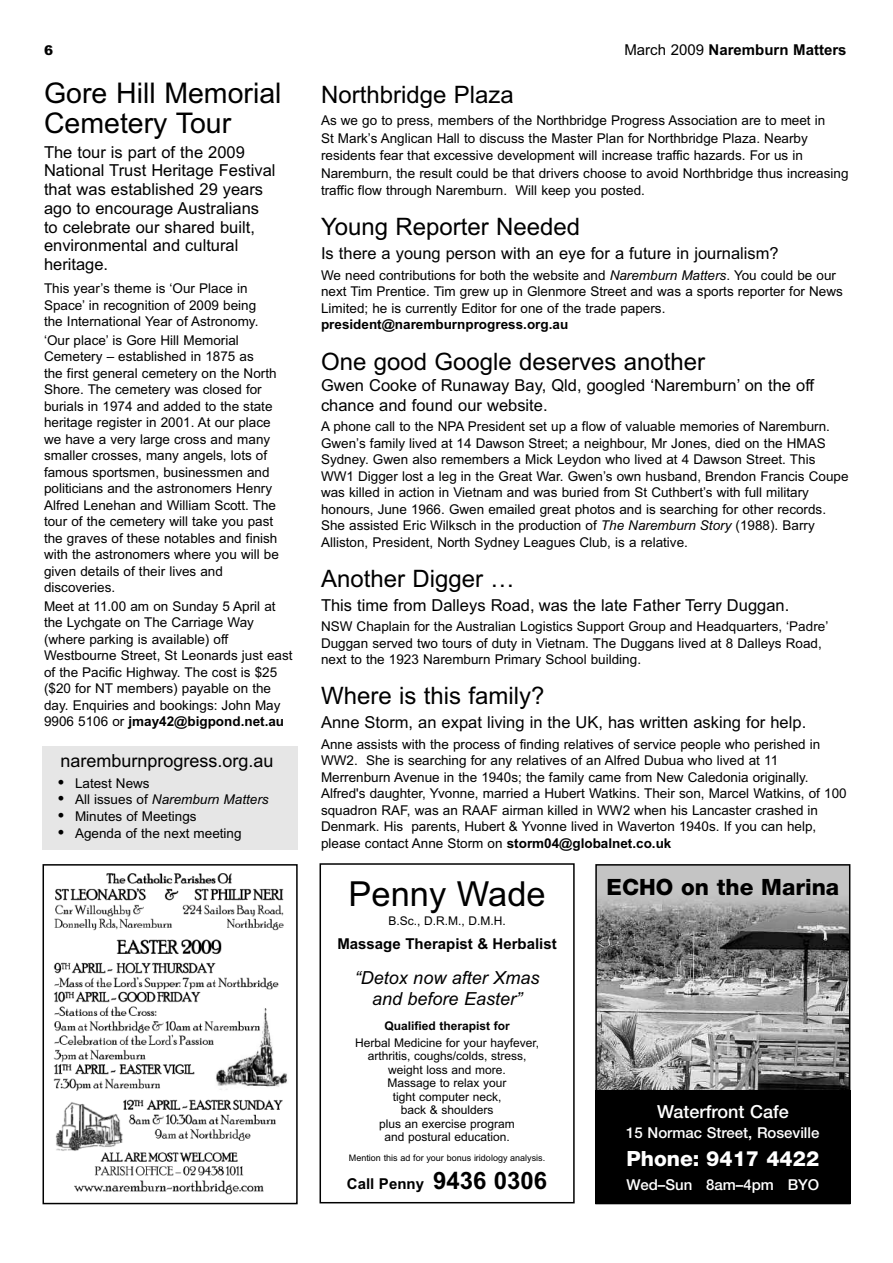
<style>
.page{position:relative;width:893px;height:1263px;background:#fff}
.page>*{position:absolute;margin:0;border:0;box-sizing:border-box;transform-origin:0 0}
.t1{font:34.5px "Arial";color:#000}
.t2{font:28.5px/29.5px "Arial";color:#000}
.t3{font:24px "Arial";color:#000}
.t4{font:800 22.5px "Helvetica Neue";color:#000}
.t5{font:800 21px "Helvetica Neue";color:#fff}
.t6{font:italic 18px/21px "Arial";color:#000;text-align:center}
.t7{font:18px "Arial";color:#000}
.t8{font:500 18px "Helvetica Neue";color:#fff}
.t9{font:16.5px/18.8px "Arial";color:#000}
.t10{font:700 15px "Arial";color:#000}
.t11{font:500 15px "Helvetica Neue";color:#fff}
.t12{font:13.5px/16.5px "Arial";color:#000}
.t13{font:700 13.5px "Arial";color:#000}
.t14{font:italic 13.5px "Arial";color:#000}
.t15{font:900 13.5px "Arial";color:#000}
.t16{font:12px/13.5px "Arial";color:#000;text-align:center}
.t17{font:700 12px "Arial";color:#000}
.t18{font:9px "Arial";color:#000}
.s1{font-weight:400}
.s2{font-style:italic}
.s3{font-weight:700}
.s4{font-weight:700;font-size:16.5px}
.s5{font-weight:700;font-style:normal;font-size:16.5px}
.s6{font-style:normal}
.s7{font-size:24px}
</style>
<div class="page">
<div style="left:43px;top:746px;width:255px;height:103px;background:#e6e6e6"></div>
<div style="left:320px;top:863px;width:255px;height:340px;border:2px solid #000"></div>
<img style="left:53px;top:873px;width:234px;height:322px">
<div style="left:43px;top:864px;width:255px;height:340px;border:2px solid #000"></div>
<img style="left:598px;top:867px;width:249px;height:223px">
<div style="left:595px;top:864px;width:255px;height:340px;border:2px solid #000"></div>
<div style="left:595px;top:1090px;width:255px;height:114px;background:#000"></div>
<p class="t15" style="left:44px;top:42px;width:11px">6</p>
<p class="t10" style="left:624px;top:41px;width:224px"><span class="s1">March 2009</span> Naremburn Matters</p>
<h3 class="t3" style="left:321px;top:81px;width:194px">Northbridge Plaza</h3>
<p class="t12" style="left:321px;top:111px;width:529px;line-height:17.7px">As we go to press, members of the Northbridge Progress Association are to meet in<br>St Mark’s Anglican Hall to discuss the Master Plan for Northbridge Plaza. Nearby residents fear that excessive development will increase traffic hazards. For us in Naremburn, the result could be that drivers choose to avoid Northbridge thus increasing traffic flow through Naremburn. Will keep you posted.</p>
<h3 class="t3" style="left:321px;top:213px;width:261px">Young Reporter Needed</h3>
<p class="t9" style="left:321px;top:244px;width:459px">Is there a young person with an eye for a future in journalism?</p>
<p class="t12" style="left:321px;top:267px;width:523px">We need contributions for both the website and <span class="s2">Naremburn Matters</span>. You could be our next Tim Prentice. Tim grew up in Glenmore Street and was a sports reporter for News<br>Limited; he is currently Editor for one of the trade papers.</p>
<p class="t13" style="left:321px;top:317px;width:249px">president@naremburnprogress.org.au</p>
<h3 class="t3" style="left:321px;top:347px;width:386px">One good Google deserves another</h3>
<p class="t9" style="left:321px;top:376px;width:495px;line-height:19.5px">Gwen Cooke of Runaway Bay, Qld, googled ‘Naremburn’ on the off chance and found our website.</p>
<p class="t12" style="left:321px;top:419px;width:529px">A phone call to the NPA President set up a flow of valuable memories of Naremburn.<br>Gwen’s family lived at 14 Dawson Street; a neighbour, Mr Jones, died on the HMAS Sydney. Gwen also remembers a Mick Leydon who lived at 4 Dawson Street. This WW1 Digger lost a leg in the Great War. Gwen’s own husband, Brendon Francis Coupe was killed in action in Vietnam and was buried from St Cuthbert’s with full military honours, June 1966. Gwen emailed great photos and is searching for other records.<br>She assisted Eric Wilksch in the production of <span class="s2">The Naremburn Story</span> (1988). Barry Alliston, President, North Sydney Leagues Club, is a relative.</p>
<h3 class="t3" style="left:321px;top:564px;width:195px">Another Digger …</h3>
<p class="t9" style="left:321px;top:595px;width:470px">This time from Dalleys Road, was the late Father Terry Duggan.</p>
<p class="t12" style="left:321px;top:618px;width:509px">NSW Chaplain for the Australian Logistics Support Group and Headquarters, ‘Padre’<br>Duggan served two tours of duty in Vietnam. The Duggans lived at 8 Dalleys Road, next to the 1923 Naremburn Primary School building.</p>
<h3 class="t3" style="left:321px;top:682px;width:225px">Where is this family?</h3>
<p class="t9" style="left:321px;top:713px;width:487px">Anne Storm, an expat living in the UK, has written asking for help.</p>
<p class="t12" style="left:321px;top:736px;width:527px">Anne assists with the process of finding relatives of service people who perished in WW2. She is searching for any relatives of an Alfred Dubua who lived at 11<br>Merrenburn Avenue in the 1940s; the family came from New Caledonia originally.<br>Alfred's daughter, Yvonne, married a Hubert Watkins. Their son, Marcel Watkins, of 100 squadron RAF, was an RAAF airman killed in WW2 when his Lancaster crashed in Denmark. His parents, Hubert &amp; Yvonne lived in Waverton 1940s. If you can help, please contact Anne Storm on <span class="s3">storm04@globalnet.co.uk</span></p>
<h2 class="t2" style="left:44px;top:78px;width:239px">Gore Hill Memorial<br>Cemetery Tour</h2>
<p class="t9" style="left:44px;top:143px;width:233px">The tour is part of the 2009<br>National Trust Heritage Festival that was established 29 years ago to encourage Australians to celebrate our shared built, environmental and cultural heritage.</p>
<p class="t12" style="left:44px;top:280px;width:216px">This year’s theme is ‘Our Place in<br>Space’ in recognition of 2009 being the International Year of Astronomy.</p>
<p class="t12" style="left:44px;top:332px;width:236px">‘Our place’ is Gore Hill Memorial Cemetery – established in 1875 as<br>the first general cemetery on the North Shore. The cemetery was closed for burials in 1974 and added to the state heritage register in 2001. At our place we have a very large cross and many smaller crosses, many angels, lots of famous sportsmen, businessmen and politicians and the astronomers Henry Alfred Lenehan and William Scott. The tour of the cemetery will take you past the graves of these notables and finish with the astronomers where you will be given details of their lives and discoveries.</p>
<p class="t12" style="left:44px;top:598px;width:250px">Meet at 11.00 am on Sunday 5 April at the Lychgate on The Carriage Way (where parking is available) off Westbourne Street, St Leonards just east of the Pacific Highway. The cost is $25 ($20 for NT members) payable on the day. Enquiries and bookings: John May 9906 5106 or <span class="s3">jmay42@bigpond.net.au</span></p>
<h3 class="t7" style="left:61px;top:750px;width:215px">naremburnprogress.org.au</h3>
<p class="t12" style="left:58px;top:775px;width:93px"><span class="s4">•</span> Latest News</p>
<p class="t14" style="left:58px;top:792px;width:212px"><span class="s5">•</span> <span class="s6">All issues of</span> Naremburn Matters</p>
<p class="t12" style="left:58px;top:808px;width:140px"><span class="s4">•</span> Minutes of Meetings</p>
<p class="t12" style="left:58px;top:825px;width:185px"><span class="s4">•</span> Agenda of the next meeting</p>
<h1 class="t1" style="left:348px;top:874px;width:199px">Penny Wade</h1>
<p class="t16" style="left:388px;top:914px;width:119px">B.Sc., D.R.M., D.M.H.</p>
<p class="t10" style="left:337px;top:935px;width:221px">Massage Therapist &amp; Herbalist</p>
<h3 class="t6" style="left:355px;top:967px;width:186px">“Detox now after Xmas and before Easter”</h3>
<p class="t17" style="left:384px;top:1019px;width:127px">Qualified therapist for</p>
<p class="t16" style="left:355px;top:1036px;width:186px">Herbal Medicine for your hayfever, arthritis, coughs/colds, stress, weight loss and more.<br>Massage to relax your<br>tight computer neck,<br>back &amp; shoulders<br>plus an exercise program<br>and postural education.</p>
<p class="t18" style="left:349px;top:1152px;width:198px">Mention this ad for your bonus iridology analysis.</p>
<p class="t10" style="left:347px;top:1175px;width:202px">Call Penny <span class="s7">9436 0306</span></p>
<h3 class="t4" style="left:607px;top:879px;width:234px">ECHO on the Marina</h3>
<h3 class="t8" style="left:657px;top:1105px;width:133px">Waterfront Cafe</h3>
<p class="t11" style="left:626px;top:1127px;width:195px">15 Normac Street, Roseville</p>
<h3 class="t5" style="left:626px;top:1151px;width:194px">Phone: 9417 4422</h3>
<p class="t11" style="left:626px;top:1179px;width:194px">Wed–Sun 8am–4pm BYO</p>
</div>
